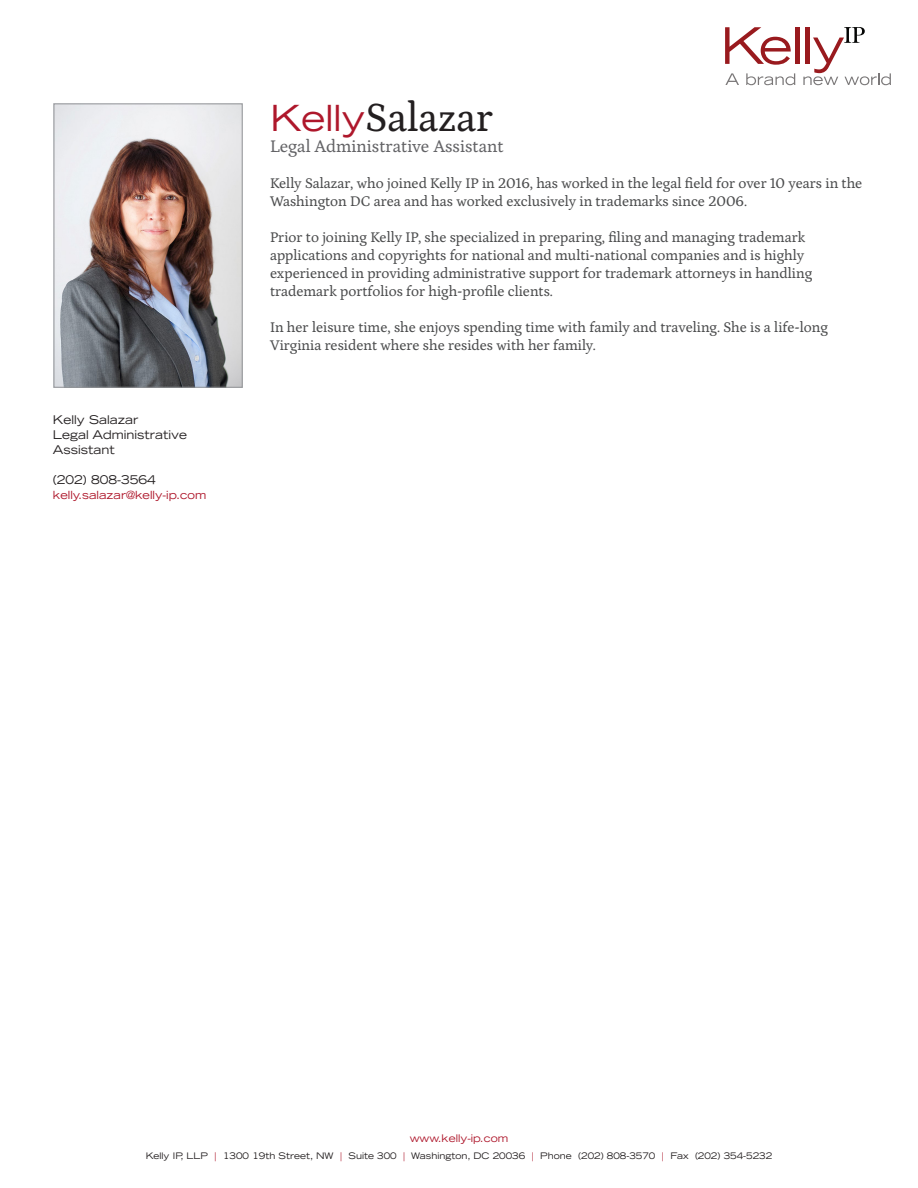
<style>
.page{position:relative;width:918px;height:1188px;background:#fff}
.page>*{position:absolute;margin:0;border:0;box-sizing:border-box;transform-origin:0 0}
.t1{font:42px "Petrona";color:#231f20}
.t2{font:18px "Petrona";color:#636366}
.t3{font:15px/18px "Petrona";color:#4b4c4d}
.t4{font:expanded 12px/15px "Trade Gothic LH";color:#231f20}
.t5{font:expanded 11.25px "Trade Gothic LH";color:#ae172b}
.t6{font:expanded 10.5px "Trade Gothic LH";color:#ae172b}
.t7{font:expanded 9px "Trade Gothic LH";color:#231f20}
.s1{font-family:"Trade Gothic LH";font-stretch:expanded;font-size:36px;color:#ae172b}
.s2{color:#ae172b}
</style>
<div class="page">
<svg style="left:725px;top:27px;width:66px;height:38px"></svg>
<hr style="left:795px;top:27px;width:4px;height:37px;background:#991a1e">
<svg style="left:725px;top:73px;width:14px;height:12px"></svg>
<svg style="left:746px;top:73px;width:49px;height:12px"></svg>
<svg style="left:803px;top:27px;width:88px;height:58px"></svg>
<img style="left:56px;top:106px;width:185px;height:280px">
<div style="left:54px;top:104px;width:189px;height:284px;border:1px solid #939598"></div>
<p class="t4" style="left:53px;top:412px;width:87px">Kelly Salazar</p>
<p class="t4" style="left:53px;top:427px;width:136px">Legal Administrative<br>Assistant</p>
<p class="t4" style="left:53px;top:472px;width:104px">(202) 808-3564</p>
<p class="t5" style="left:53px;top:487px;width:155px">kelly.salazar@kelly-ip.com</p>
<p class="t1" style="left:270px;top:94px;width:224px"><span class="s1">Kelly</span>Salazar</p>
<p class="t2" style="left:270px;top:136px;width:235px">Legal Administrative Assistant</p>
<p class="t3" style="left:270px;top:174px;width:594px">Kelly Salazar, who joined Kelly IP in 2016, has worked in the legal field for over 10 years in the<br>Washington DC area and has worked exclusively in trademarks since 2006.</p>
<p class="t3" style="left:270px;top:228px;width:544px">Prior to joining Kelly IP, she specialized in preparing, filing and managing trademark applications and copyrights for national and multi-national companies and is highly experienced in providing administrative support for trademark attorneys in handling trademark portfolios for high-profile clients.</p>
<p class="t3" style="left:270px;top:318px;width:560px">In her leisure time, she enjoys spending time with family and traveling. She is a life-long<br>Virginia resident where she resides with her family.</p>
<p class="t6" style="left:410px;top:1132px;width:100px">www.kelly-ip.com</p>
<p class="t7" style="left:146px;top:1149px;width:628px">Kelly IP, LLP <span class="s2">|</span> 1300 19th Street, NW <span class="s2">|</span> Suite 300 <span class="s2">|</span> Washington, DC 20036 <span class="s2">|</span> Phone (202) 808-3570 <span class="s2">|</span> Fax (202) 354-5232</p>
</div>
